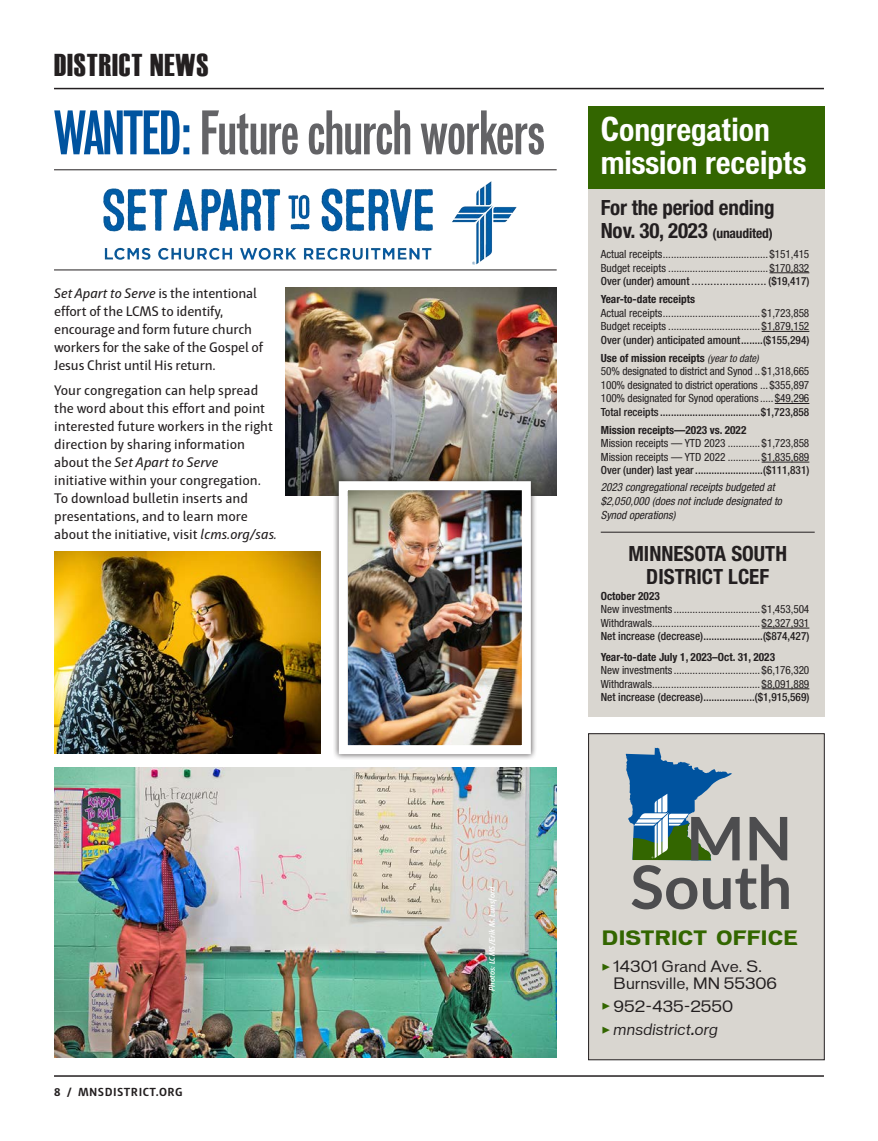
<style>
.page{position:relative;width:878px;height:1141px;background:#fff}
.page>*{position:absolute;margin:0;border:0;box-sizing:border-box;transform-origin:0 0}
.Submissions_Body_Text{font:57px "Vonnes Bold Comp";letter-spacing:-.005em;color:#636366}
.t1{font:700 condensed 31.5px/33px "Vonnes";color:#fff}
.Interior_Header_Bar_Left{font:31.5px "Haettenschweiler";letter-spacing:.03em;color:#231f20}
.p1{font:700 condensed 21px/22.5px "Helvetica Neue LT Std";letter-spacing:-.005em;color:#231f20}
.t2{font:700 18.9px "Vonnes";letter-spacing:.015em;color:#360}
.p1-2{font:15px/16.5px "Vonnes";color:#231f20}
.p1-3{font:italic 15px "Vonnes";color:#231f20}
.Submissions_Body_Text-2{font:14.25px/18px "Haptic";color:#231f20}
.t3{font:700 12px "Haptic";letter-spacing:.04em;color:#231f20}
.p1-4{font:condensed 11.25px "Helvetica Neue LT Std";color:#231f20}
.p1-5{font:500 condensed 11.25px "Helvetica Neue LT Std";color:#231f20}
.p1-6{font:700 condensed 11.25px "Helvetica Neue LT Std";color:#231f20}
.p1-7{font:italic condensed 11.25px/13.5px "Helvetica Neue LT Std";color:#231f20}
.Photo_Credit{font:italic 600 8.25px "Haptic";color:#fff}
.s1{color:#00539f}
.s2{font-style:italic}
.s3{font-size:13.5px}
.s4{font-weight:400;font-stretch:normal}
.s5{font-weight:400;font-style:italic;font-size:10.5px}
.s6{font-family:"Minion Pro";color:#360}
.s7{font-family:"Minion Pro";font-style:normal;color:#360}
</style>
<div class="page">
<hr style="left:54px;top:1075px;width:770px;height:2px;background:#231f20">
<hr style="left:54px;top:88px;width:770px;height:1px;background:#231f20">
<div style="left:588px;top:106px;width:236px;height:611px;background:#d9d6d0"></div>
<div style="left:588px;top:106px;width:236px;height:83px;background:#360"></div>
<hr style="left:769px;top:272px;width:40px;height:1px;background:#231f20">
<hr style="left:761px;top:331px;width:48px;height:1px;background:#231f20">
<hr style="left:774px;top:403px;width:35px;height:1px;background:#231f20">
<hr style="left:761px;top:462px;width:48px;height:1px;background:#231f20">
<hr style="left:600px;top:532px;width:214px;height:1px;background:#231f20">
<hr style="left:761px;top:628px;width:48px;height:1px;background:#231f20">
<hr style="left:761px;top:688px;width:48px;height:1px;background:#231f20">
<div style="left:588px;top:734px;width:236px;height:326px;background:#d9d6d0"></div>
<div style="left:588px;top:733px;width:236px;height:327px;border:1px solid #231f20"></div>
<svg style="left:625px;top:747px;width:163px;height:162px"></svg>
<img style="left:103px;top:181px;width:414px;height:84px">
<hr style="left:54px;top:170px;width:502px;height:1px;background:#231f20">
<hr style="left:54px;top:270px;width:502px;height:1px;background:#231f20">
<img style="left:285px;top:288px;width:271px;height:208px">
<img style="left:54px;top:767px;width:502px;height:291px">
<img style="left:54px;top:551px;width:267px;height:203px">
<div style="left:333px;top:475px;width:204px;height:285px;background:#231f20;opacity:.75"></div>
<img style="left:349px;top:491px;width:172px;height:253px">
<div style="left:339px;top:481px;width:192px;height:273px;border:9px solid #fff"></div>
<p class="Interior_Header_Bar_Left" style="left:54px;top:47px;width:156px">DISTRICT NEWS</p>
<p class="Submissions_Body_Text" style="left:54px;top:97px;width:492px"><span class="s1">WANTED:</span> Future church workers</p>
<p class="Submissions_Body_Text-2" style="left:54px;top:284px;width:210px"><span class="s2">Set Apart to Serve</span> is the intentional effort of the LCMS to identify, encourage and form future church workers for the sake of the Gospel of Jesus Christ until His return.</p>
<p class="Submissions_Body_Text-2" style="left:54px;top:381px;width:224px">Your congregation can help spread the word about this effort and point interested future workers in the right direction by sharing information about the <span class="s2">Set Apart to Serve<br></span>initiative within your congregation.<br>To download bulletin inserts and presentations, and to learn more about the initiative, visit <span class="s2">lcms.org/sas.</span></p>
<p class="t1" style="left:600px;top:113px;width:207px">Congregation mission receipts</p>
<p class="p1" style="left:600px;top:196px;width:175px">For the period ending<br>Nov. 30, 2023 <span class="s3">(unaudited)</span></p>
<p class="p1-4" style="left:600px;top:248px;width:210px">Actual receipts.......................................$151,415</p>
<p class="p1-4" style="left:600px;top:261px;width:210px">Budget receipts .....................................$170,832</p>
<p class="p1-5" style="left:600px;top:274px;width:210px">Over (under) amount <span class="s4">........................</span> ($19,417)</p>
<p class="p1-6" style="left:600px;top:292px;width:96px">Year-to-date receipts</p>
<p class="p1-4" style="left:600px;top:306px;width:210px">Actual receipts.................................... $1,723,858</p>
<p class="p1-4" style="left:600px;top:320px;width:210px">Budget receipts .................................. $1,879,152</p>
<p class="p1-5" style="left:600px;top:333px;width:210px">Over (under) anticipated amount........($155,294)</p>
<p class="p1-6" style="left:600px;top:351px;width:159px">Use of mission receipts <span class="s5">(year to date)</span></p>
<p class="p1-4" style="left:600px;top:365px;width:210px">50% designated to district and Synod .. $1,318,665</p>
<p class="p1-4" style="left:600px;top:378px;width:210px">100% designated to district operations ...$355,897</p>
<p class="p1-4" style="left:600px;top:392px;width:210px">100% designated for Synod operations .....$49,296</p>
<p class="p1-5" style="left:600px;top:405px;width:210px">Total receipts .....................................$1,723,858</p>
<p class="p1-6" style="left:600px;top:423px;width:147px">Mission receipts—2023 vs. 2022</p>
<p class="p1-4" style="left:600px;top:437px;width:210px">Mission receipts — YTD 2023 ............ $1,723,858</p>
<p class="p1-4" style="left:600px;top:450px;width:210px">Mission receipts — YTD 2022 ............ $1,835,689</p>
<p class="p1-5" style="left:600px;top:464px;width:210px">Over (under) last year.........................($111,831)</p>
<p class="p1-7" style="left:600px;top:481px;width:183px">2023 congregational receipts budgeted at $2,050,000 (does not include designated to<br>Synod operations)</p>
<p class="p1" style="left:628px;top:542px;width:160px;text-align:center">MINNESOTA SOUTH<br>DISTRICT LCEF</p>
<p class="p1-6" style="left:600px;top:589px;width:61px">October 2023</p>
<p class="p1-4" style="left:600px;top:603px;width:210px">New investments ................................ $1,453,504</p>
<p class="p1-4" style="left:600px;top:616px;width:210px">Withdrawals........................................ $2,327,931</p>
<p class="p1-5" style="left:600px;top:630px;width:210px">Net increase (decrease)......................($874,427)</p>
<p class="p1-6" style="left:600px;top:650px;width:176px">Year-to-date July 1, 2023–Oct. 31, 2023</p>
<p class="p1-4" style="left:600px;top:664px;width:210px">New investments ................................ $6,176,320</p>
<p class="p1-4" style="left:600px;top:677px;width:210px">Withdrawals........................................ $8,091,889</p>
<p class="p1-5" style="left:600px;top:690px;width:210px">Net increase (decrease)...................($1,915,569)</p>
<p class="t3" style="left:54px;top:1084px;width:130px">8 / MNSDISTRICT.ORG</p>
<p class="Photo_Credit" style="left:487px;top:991px;width:106px;rotate:-90deg">Photos: LCMS/Erik M. Lunsford</p>
<p class="t2" style="left:602px;top:926px;width:197px">DISTRICT OFFICE</p>
<p class="p1-2" style="left:613px;top:958px;width:165px;text-indent:-12px"><span class="s6">▶</span> 14301 Grand Ave. S.<br>Burnsville, MN 55306</p>
<p class="p1-2" style="left:601px;top:998px;width:133px"><span class="s6">▶</span> 952-435-2550</p>
<p class="p1-3" style="left:601px;top:1022px;width:118px"><span class="s7">▶</span> mnsdistrict.org</p>
</div>
